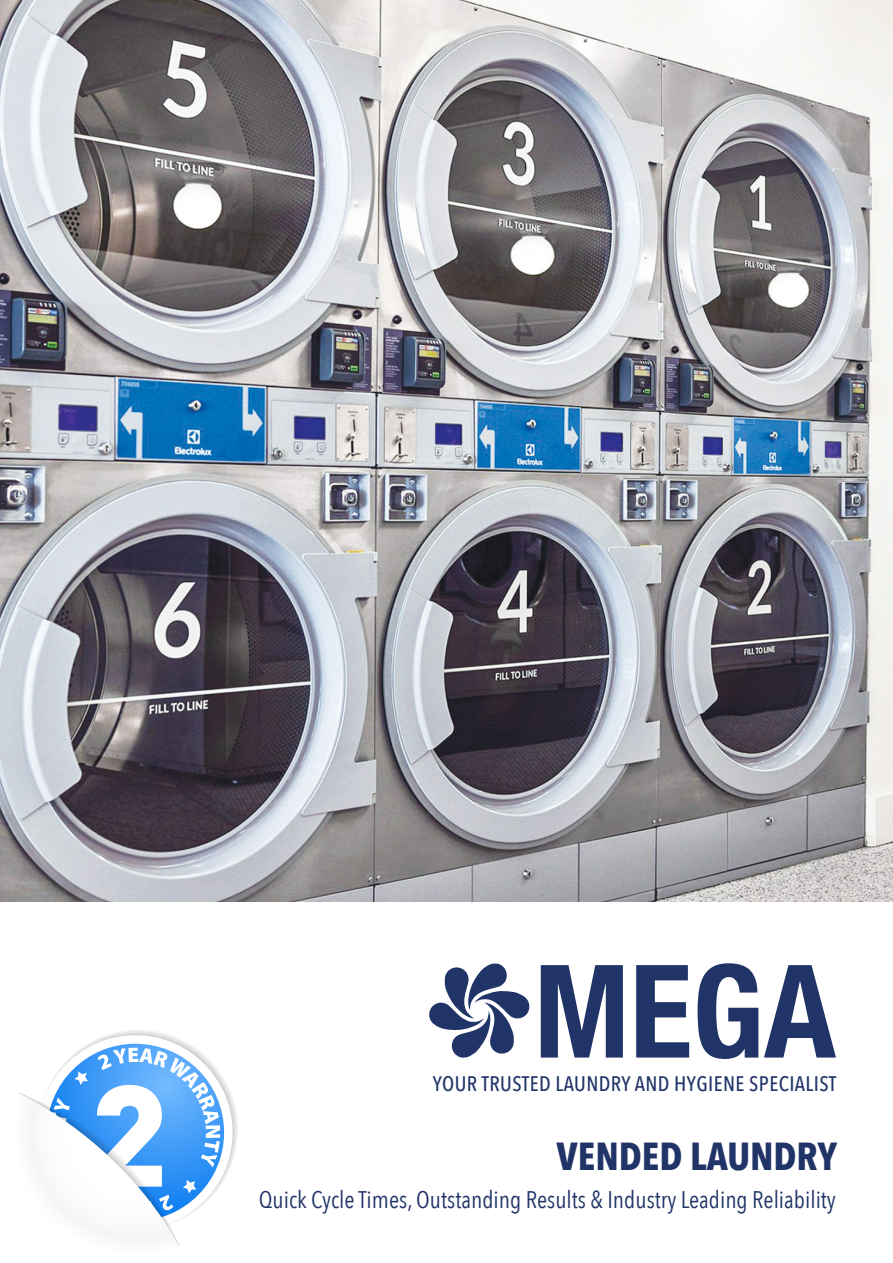
<style>
.page{position:relative;width:893px;height:1263px;background:#fff}
.page>*{position:absolute;margin:0;border:0;box-sizing:border-box;transform-origin:0 0}
.t1{font:700 39px "Avenir Next Condensed";color:#213468}
.t2{font:24px "Avenir Next Condensed";color:#213468}
.t3{font:500 21px "Avenir Next Condensed";letter-spacing:.02em;color:#213468}
</style>
<div class="page">
<img style="left:0;top:0;width:893px;height:901px">
<svg style="left:20px;top:1047px;width:200px;height:199px"></svg>
<svg style="left:541px;top:965px;width:82px;height:92px"></svg>
<svg style="left:636px;top:965px;width:53px;height:92px"></svg>
<svg style="left:698px;top:963px;width:60px;height:96px"></svg>
<svg style="left:764px;top:965px;width:72px;height:92px"></svg>
<svg style="left:429px;top:963px;width:101px;height:95px"></svg>
<p class="t3" style="left:433px;top:1071px;width:405px">YOUR TRUSTED LAUNDRY AND HYGIENE SPECIALIST</p>
<h1 class="t1" style="left:557px;top:1133px;width:282px">VENDED LAUNDRY</h1>
<p class="t2" style="left:259px;top:1179px;width:579px">Quick Cycle Times, Outstanding Results &amp; Industry Leading Reliability</p>
</div>
